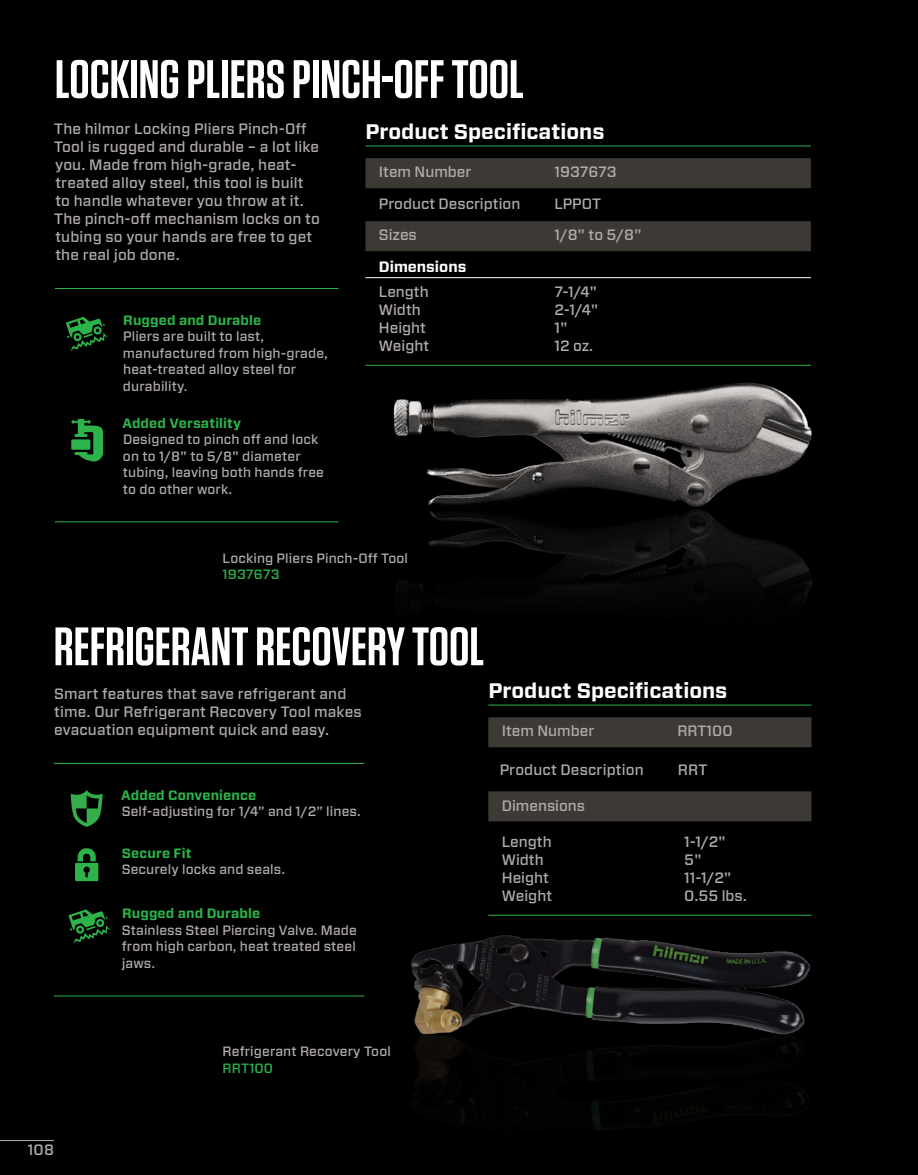
<style>
.page{position:relative;width:918px;height:1175px;background:#fff}
.page>*{position:absolute;margin:0;border:0;box-sizing:border-box;transform-origin:0 0}
.t1{font:600 54px "Tungsten";color:#fff}
.t2{font:700 21px "Forza";color:#fff}
.t3{font:500 15px/18px "Forza";letter-spacing:.01em;color:#b0aba9}
.t4{font:700 15px "Forza";color:#fff}
.t5{font:500 13.5px/16.5px "Forza";letter-spacing:.01em;color:#b0aba9}
.t6{font:700 13.5px "Forza";letter-spacing:.01em;color:#2cb34a}
.t7{font:500 13.5px "Forza";letter-spacing:.01em;color:#2cb34a}
</style>
<div class="page">
<div style="left:0;top:0;width:918px;height:1174px;background:#000"></div>
<hr style="left:55px;top:288px;width:283px;height:1px;background:#2cb34a">
<hr style="left:55px;top:521px;width:283px;height:1px;background:#2cb34a">
<img style="left:365px;top:364px;width:448px;height:235px">
<svg style="left:71px;top:419px;width:32px;height:42px"></svg>
<div style="left:71px;top:439px;width:19px;height:11px;background:#2cb34a"></div>
<svg style="left:66px;top:317px;width:42px;height:35px"></svg>
<hr style="left:365px;top:146px;width:446px;height:1px;background:#2cb34a">
<div style="left:365px;top:158px;width:446px;height:30px;background:#3d3935"></div>
<div style="left:365px;top:221px;width:446px;height:30px;background:#3d3935"></div>
<hr style="left:365px;top:277px;width:446px;height:1px;background:#fff">
<hr style="left:365px;top:365px;width:446px;height:1px;background:#2cb34a">
<svg style="left:68px;top:909px;width:43px;height:35px"></svg>
<svg style="left:75px;top:848px;width:23px;height:33px"></svg>
<hr style="left:54px;top:763px;width:310px;height:1px;background:#2cb34a">
<hr style="left:54px;top:995px;width:310px;height:1px;background:#2cb34a">
<hr style="left:488px;top:704px;width:324px;height:1px;background:#2cb34a">
<div style="left:488px;top:717px;width:324px;height:30px;background:#3d3935"></div>
<div style="left:488px;top:791px;width:324px;height:30px;background:#3d3935"></div>
<svg style="left:71px;top:790px;width:32px;height:36px"></svg>
<img style="left:411px;top:914px;width:401px;height:216px">
<hr style="left:0;top:1140px;width:54px;height:1px;background:#b0aba9">
<h1 class="t1" style="left:55px;top:51px;width:470px">LOCKING PLIERS PINCH-OFF TOOL</h1>
<p class="t3" style="left:54px;top:120px;width:267px">The hilmor Locking Pliers Pinch-Off Tool is rugged and durable – a lot like you. Made from high-grade, heat&shy;treated alloy steel, this tool is built to handle whatever you throw at it.<br>The pinch-off mechanism locks on to tubing so your hands are free to get the real job done.</p>
<h2 class="t2" style="left:365px;top:118px;width:241px">Product Specifications</h2>
<p class="t3" style="left:379px;top:163px;width:94px">Item Number</p>
<p class="t3" style="left:554px;top:163px;width:64px">1937673</p>
<p class="t3" style="left:379px;top:195px;width:143px">Product Description</p>
<p class="t3" style="left:554px;top:195px;width:48px">LPPOT</p>
<p class="t3" style="left:379px;top:226px;width:39px">Sizes</p>
<p class="t3" style="left:554px;top:226px;width:89px">1/8" to 5/8"</p>
<p class="t4" style="left:379px;top:257px;width:89px">Dimensions</p>
<p class="t3" style="left:379px;top:282px;width:51px">Length</p>
<p class="t3" style="left:554px;top:282px;width:44px">7-1/4"</p>
<p class="t3" style="left:379px;top:300px;width:43px">Width</p>
<p class="t3" style="left:554px;top:300px;width:45px">2-1/4"</p>
<p class="t3" style="left:379px;top:318px;width:49px">Height</p>
<p class="t3" style="left:554px;top:318px;width:15px">1"</p>
<p class="t3" style="left:379px;top:336px;width:52px">Weight</p>
<p class="t3" style="left:554px;top:336px;width:40px">12 oz.</p>
<p class="t6" style="left:123px;top:311px;width:140px">Rugged and Durable</p>
<p class="t5" style="left:123px;top:328px;width:206px">Pliers are built to last, manufactured from high-grade, heat-treated alloy steel for durability.</p>
<p class="t6" style="left:122px;top:414px;width:120px">Added Versatility</p>
<p class="t5" style="left:123px;top:431px;width:203px">Designed to pinch off and lock on to 1/8" to 5/8" diameter tubing, leaving both hands free to do other work.</p>
<p class="t5" style="left:223px;top:550px;width:187px">Locking Pliers Pinch-Off Tool</p>
<p class="t7" style="left:223px;top:565px;width:58px">1937673</p>
<h1 class="t1" style="left:54px;top:618px;width:432px">REFRIGERANT RECOVERY TOOL</h1>
<p class="t3" style="left:54px;top:685px;width:309px">Smart features that save refrigerant and time. Our Refrigerant Recovery Tool makes evacuation equipment quick and easy.</p>
<p class="t6" style="left:121px;top:786px;width:136px">Added Convenience</p>
<p class="t5" style="left:122px;top:803px;width:240px">Self-adjusting for 1/4” and 1/2” lines.</p>
<p class="t6" style="left:122px;top:843px;width:71px">Secure Fit</p>
<p class="t5" style="left:122px;top:861px;width:165px">Securely locks and seals.</p>
<p class="t6" style="left:122px;top:904px;width:140px">Rugged and Durable</p>
<p class="t5" style="left:122px;top:922px;width:237px;text-align:justify">Stainless Steel Piercing Valve. Made from high carbon, heat treated steel jaws.</p>
<p class="t3" style="left:28px;top:1140px;width:28px">108</p>
<p class="t5" style="left:223px;top:1043px;width:170px">Refrigerant Recovery Tool</p>
<p class="t7" style="left:223px;top:1059px;width:52px">RRT100</p>
<h2 class="t2" style="left:488px;top:677px;width:241px">Product Specifications</h2>
<p class="t3" style="left:502px;top:722px;width:94px">Item Number</p>
<p class="t3" style="left:677px;top:722px;width:57px">RRT100</p>
<p class="t3" style="left:500px;top:760px;width:146px">Product Description</p>
<p class="t3" style="left:678px;top:760px;width:31px">RRT</p>
<p class="t3" style="left:502px;top:796px;width:85px">Dimensions</p>
<p class="t3" style="left:502px;top:832px;width:51px">Length</p>
<p class="t3" style="left:684px;top:832px;width:43px">1-1/2"</p>
<p class="t3" style="left:502px;top:850px;width:43px">Width</p>
<p class="t3" style="left:684px;top:850px;width:19px">5"</p>
<p class="t3" style="left:502px;top:868px;width:49px">Height</p>
<p class="t3" style="left:684px;top:868px;width:49px">11-1/2"</p>
<p class="t3" style="left:502px;top:886px;width:52px">Weight</p>
<p class="t3" style="left:684px;top:886px;width:64px">0.55 lbs.</p>
</div>
